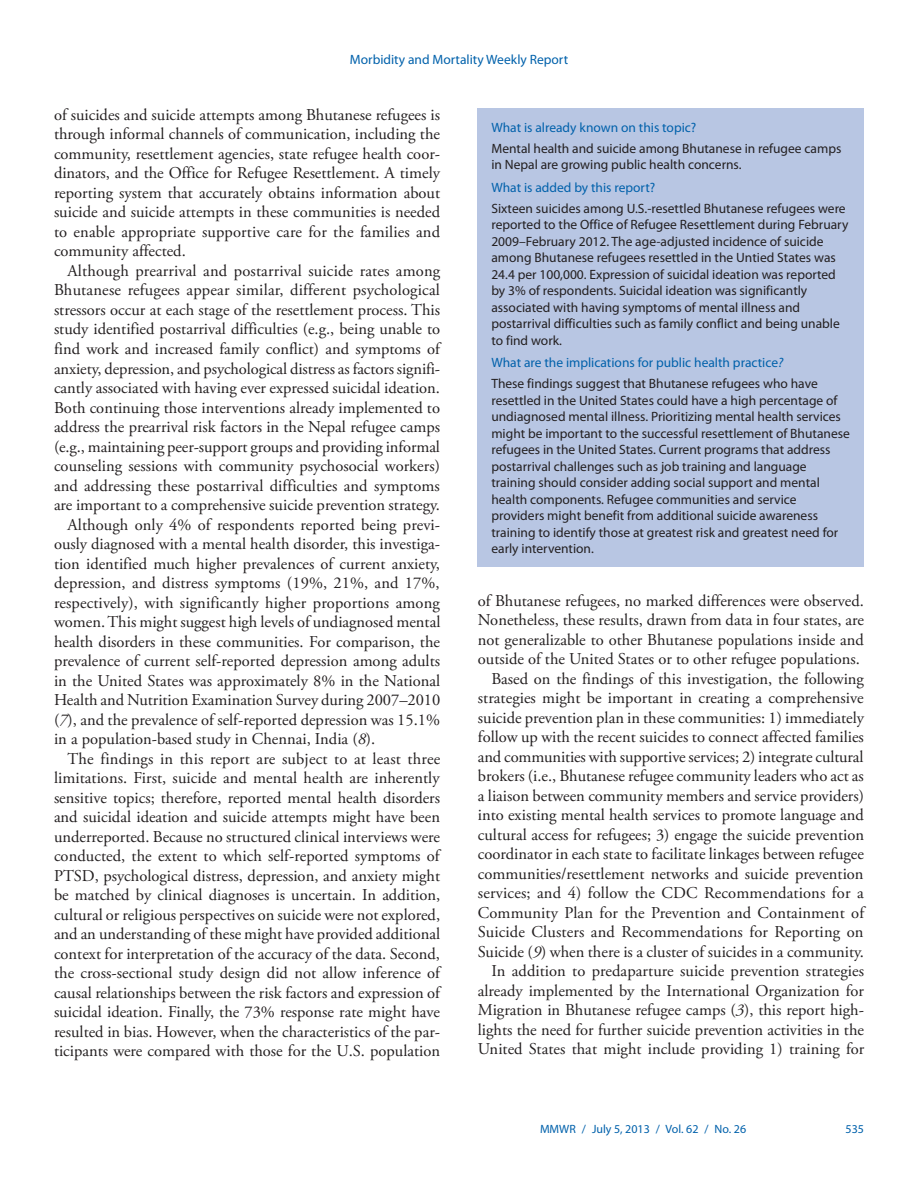
<style>
.page{position:relative;width:918px;height:1188px;background:#fff}
.page>*{position:absolute;margin:0;border:0;box-sizing:border-box;transform-origin:0 0}
.body_copy{font:16.5px/19.5px "Adobe Garamond Pro";color:#231f20;text-align:justify}
.fb_answer{font:13.5px/16.5px "Myriad Pro";color:#231f20}
.fb_question{font:13.5px "Myriad Pro";color:#0161ab}
.t1{font:12px "Myriad Pro";color:#0161ab}
.s1{font-style:italic}
</style>
<div class="page">
<div style="left:478px;top:108px;width:386px;height:459px;background:#b8c6e3"></div>
<p class="fb_question" style="left:350px;top:51px;width:220px">Morbidity and Mortality Weekly Report</p>
<p class="body_copy" style="left:54px;top:106px;width:388px">of suicides and suicide attempts among Bhutanese refugees is through informal channels of communication, including the community, resettlement agencies, state refugee health coor&shy;dinators, and the Office for Refugee Resettlement. A timely reporting system that accurately obtains information about suicide and suicide attempts in these communities is needed to enable appropriate supportive care for the families and community affected.</p>
<p class="body_copy" style="left:54px;top:262px;width:388px;text-indent:13px">Although prearrival and postarrival suicide rates among Bhutanese refugees appear similar, different psychological stressors occur at each stage of the resettlement process. This study identified postarrival difficulties (e.g., being unable to find work and increased family conflict) and symptoms of anxiety, depression, and psychological distress as factors signifi&shy;cantly associated with having ever expressed suicidal ideation.<br>Both continuing those interventions already implemented to address the prearrival risk factors in the Nepal refugee camps (e.g., maintaining peer-support groups and providing informal counseling sessions with community psychosocial workers) and addressing these postarrival difficulties and symptoms are important to a comprehensive suicide prevention strategy.</p>
<p class="body_copy" style="left:54px;top:515px;width:388px;text-indent:13px">Although only 4% of respondents reported being previ&shy;ously diagnosed with a mental health disorder, this investiga&shy;tion identified much higher prevalences of current anxiety, depression, and distress symptoms (19%, 21%, and 17%, respectively), with significantly higher proportions among women. This might suggest high levels of undiagnosed mental health disorders in these communities. For comparison, the prevalence of current self-reported depression among adults in the United States was approximately 8% in the National Health and Nutrition Examination Survey during 2007–2010 (<span class="s1">7</span>), and the prevalence of self-reported depression was 15.1% in a population-based study in Chennai, India (<span class="s1">8</span>).</p>
<p class="body_copy" style="left:54px;top:749px;width:388px;text-indent:13px">The findings in this report are subject to at least three limitations. First, suicide and mental health are inherently sensitive topics; therefore, reported mental health disorders and suicidal ideation and suicide attempts might have been underreported. Because no structured clinical interviews were conducted, the extent to which self-reported symptoms of PTSD, psychological distress, depression, and anxiety might be matched by clinical diagnoses is uncertain. In addition, cultural or religious perspectives on suicide were not explored, and an understanding of these might have provided additional context for interpretation of the accuracy of the data. Second, the cross-sectional study design did not allow inference of causal relationships between the risk factors and expression of suicidal ideation. Finally, the 73% response rate might have resulted in bias. However, when the characteristics of the par&shy;ticipants were compared with those for the U.S. population</p>
<p class="fb_question" style="left:491px;top:119px;width:206px">What is already known on this topic?</p>
<p class="fb_answer" style="left:491px;top:140px;width:352px">Mental health and suicide among Bhutanese in refugee camps in Nepal are growing public health concerns.</p>
<p class="fb_question" style="left:491px;top:179px;width:165px">What is added by this report?</p>
<p class="fb_answer" style="left:491px;top:200px;width:359px">Sixteen suicides among U.S.-resettled Bhutanese refugees were reported to the Office of Refugee Resettlement during February 2009–February 2012. The age-adjusted incidence of suicide among Bhutanese refugees resettled in the Untied States was 24.4 per 100,000. Expression of suicidal ideation was reported by 3% of respondents. Suicidal ideation was significantly associated with having symptoms of mental illness and postarrival difficulties such as family conflict and being unable to find work.</p>
<p class="fb_question" style="left:491px;top:354px;width:293px">What are the implications for public health practice<span class="s1">?</span></p>
<p class="fb_answer" style="left:491px;top:375px;width:360px">These findings suggest that Bhutanese refugees who have resettled in the United States could have a high percentage of undiagnosed mental illness. Prioritizing mental health services might be important to the successful resettlement of Bhutanese refugees in the United States. Current programs that address postarrival challenges such as job training and language training should consider adding social support and mental health components. Refugee communities and service providers might benefit from additional suicide awareness training to identify those at greatest risk and greatest need for early intervention.</p>
<p class="body_copy" style="left:478px;top:591px;width:388px">of Bhutanese refugees, no marked differences were observed.<br>Nonetheless, these results, drawn from data in four states, are not generalizable to other Bhutanese populations inside and outside of the United States or to other refugee populations.</p>
<p class="body_copy" style="left:478px;top:669px;width:388px;text-indent:13px">Based on the findings of this investigation, the following strategies might be important in creating a comprehensive suicide prevention plan in these communities: 1) immediately follow up with the recent suicides to connect affected families and communities with supportive services; 2) integrate cultural brokers (i.e., Bhutanese refugee community leaders who act as a liaison between community members and service providers) into existing mental health services to promote language and cultural access for refugees; 3) engage the suicide prevention coordinator in each state to facilitate linkages between refugee communities/resettlement networks and suicide prevention services; and 4) follow the CDC Recommendations for a Community Plan for the Prevention and Containment of Suicide Clusters and Recommendations for Reporting on Suicide (<span class="s1">9</span>) when there is a cluster of suicides in a community.</p>
<p class="body_copy" style="left:478px;top:962px;width:388px;text-indent:13px">In addition to predaparture suicide prevention strategies already implemented by the International Organization for Migration in Bhutanese refugee camps (<span class="s1">3</span>), this report high&shy;lights the need for further suicide prevention activities in the United States that might include providing 1) training for</p>
<p class="t1" style="left:540px;top:1121px;width:208px">MMWR / July 5, 2013 / Vol. 62 / No. 26</p>
<p class="t1" style="left:846px;top:1121px;width:20px">535</p>
</div>
